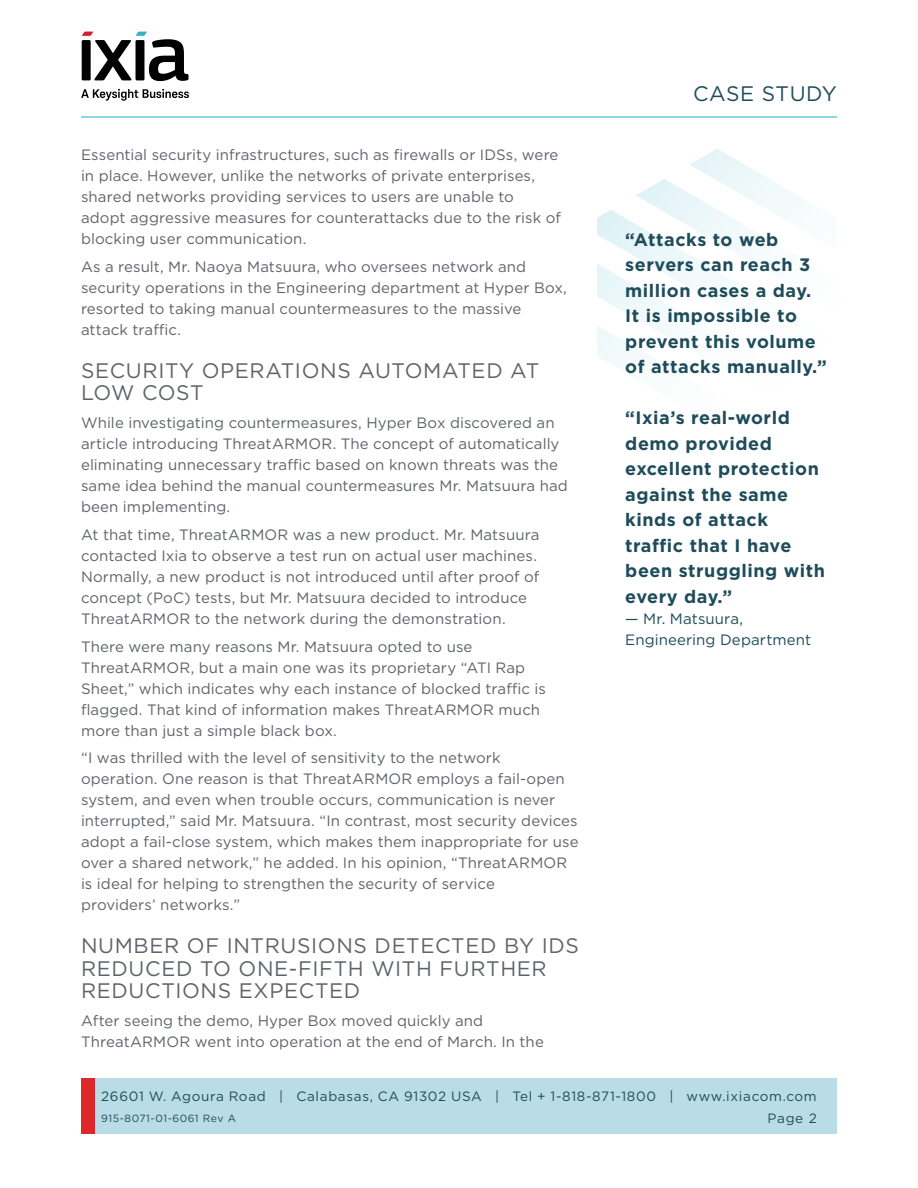
<style>
.page{position:relative;width:918px;height:1188px;background:#fff}
.page>*{position:absolute;margin:0;border:0;box-sizing:border-box;transform-origin:0 0}
.Header_1{font:21px/22.5px "Gotham";letter-spacing:.03em;color:#5f6369}
.t1{font:21px "Gotham";letter-spacing:.025em;color:#1e4c5a}
.Case_Study_Call_Out{font:700 18px/25.5px "Gotham";letter-spacing:.03em;color:#1e4c5a}
.Body{font:15px/21px "Gotham";letter-spacing:.005em;color:#5f6369}
.Case_Study_Attribute{font:15px/21px "Gotham";letter-spacing:.005em;color:#1e4c5a}
.Footer_Website{font:13.5px "Gotham";letter-spacing:.05em;color:#1e4c5a}
.Date__Page_Number{font:13.5px "Gotham";color:#1e4c5a}
.Doc_Number{font:10.5px "Gotham";letter-spacing:.05em;color:#1e4c5a}
</style>
<div class="page">
<div style="left:81px;top:1079px;width:756px;height:55px;background:#b9dce6"></div>
<div style="left:81px;top:1079px;width:13px;height:55px;background:#dc272d"></div>
<hr style="left:81px;top:117px;width:756px;height:1px;background:#1cb0ca">
<svg style="left:81px;top:89px;width:108px;height:12px"></svg>
<svg style="left:82px;top:32px;width:107px;height:49px"></svg>
<svg style="left:597px;top:149px;width:203px;height:223px"></svg>
<p class="Body" style="left:81px;top:144px;width:481px">Essential security infrastructures, such as firewalls or IDSs, were in place. However, unlike the networks of private enterprises, shared networks providing services to users are unable to adopt aggressive measures for counterattacks due to the risk of blocking user communication.</p>
<p class="Body" style="left:81px;top:256px;width:488px">As a result, Mr. Naoya Matsuura, who oversees network and security operations in the Engineering department at Hyper Box, resorted to taking manual countermeasures to the massive attack traffic.</p>
<p class="Header_1" style="left:81px;top:359px;width:460px">SECURITY OPERATIONS AUTOMATED AT<br>LOW COST</p>
<p class="Body" style="left:81px;top:412px;width:488px">While investigating countermeasures, Hyper Box discovered an article introducing ThreatARMOR. The concept of automatically eliminating unnecessary traffic based on known threats was the same idea behind the manual countermeasures Mr. Matsuura had been implementing.</p>
<p class="Body" style="left:81px;top:524px;width:460px">At that time, ThreatARMOR was a new product. Mr. Matsuura contacted Ixia to observe a test run on actual user machines.<br>Normally, a new product is not introduced until after proof of concept (PoC) tests, but Mr. Matsuura decided to introduce ThreatARMOR to the network during the demonstration.</p>
<p class="Body" style="left:81px;top:636px;width:466px">There were many reasons Mr. Matsuura opted to use ThreatARMOR, but a main one was its proprietary “ATI Rap Sheet,” which indicates why each instance of blocked traffic is flagged. That kind of information makes ThreatARMOR much more than just a simple black box.</p>
<p class="Body" style="left:81px;top:747px;width:499px">“I was thrilled with the level of sensitivity to the network operation. One reason is that ThreatARMOR employs a fail-open system, and even when trouble occurs, communication is never interrupted,” said Mr. Matsuura. “In contrast, most security devices adopt a fail-close system, which makes them inappropriate for use over a shared network,” he added. In his opinion, “ThreatARMOR is ideal for helping to strengthen the security of service<br>providers’ networks.”</p>
<p class="Header_1" style="left:81px;top:934px;width:499px">NUMBER OF INTRUSIONS DETECTED BY IDS<br>REDUCED TO ONE-FIFTH WITH FURTHER<br>REDUCTIONS EXPECTED</p>
<p class="Body" style="left:81px;top:1010px;width:464px">After seeing the demo, Hyper Box moved quickly and<br>ThreatARMOR went into operation at the end of March. In the</p>
<h1 class="t1" style="left:693px;top:80px;width:145px">CASE STUDY</h1>
<p class="Case_Study_Call_Out" style="left:625px;top:226px;width:203px">“Attacks to web servers can reach 3 million cases a day.<br>It is impossible to prevent this volume of attacks manually.”</p>
<p class="Case_Study_Call_Out" style="left:625px;top:405px;width:201px">“Ixia’s real-world demo provided excellent protection against the same kinds of attack traffic that I have been struggling with every day.”</p>
<p class="Case_Study_Attribute" style="left:625px;top:607px;width:187px">— Mr. Matsuura,<br>Engineering Department</p>
<p class="Footer_Website" style="left:101px;top:1087px;width:717px">26601 W. Agoura Road | Calabasas, CA 91302 USA | Tel + 1-818-871-1800 | www.ixiacom.com</p>
<p class="Doc_Number" style="left:101px;top:1112px;width:136px">915-8071-01-6061 Rev A</p>
<p class="Date__Page_Number" style="left:768px;top:1110px;width:51px">Page 2</p>
</div>
